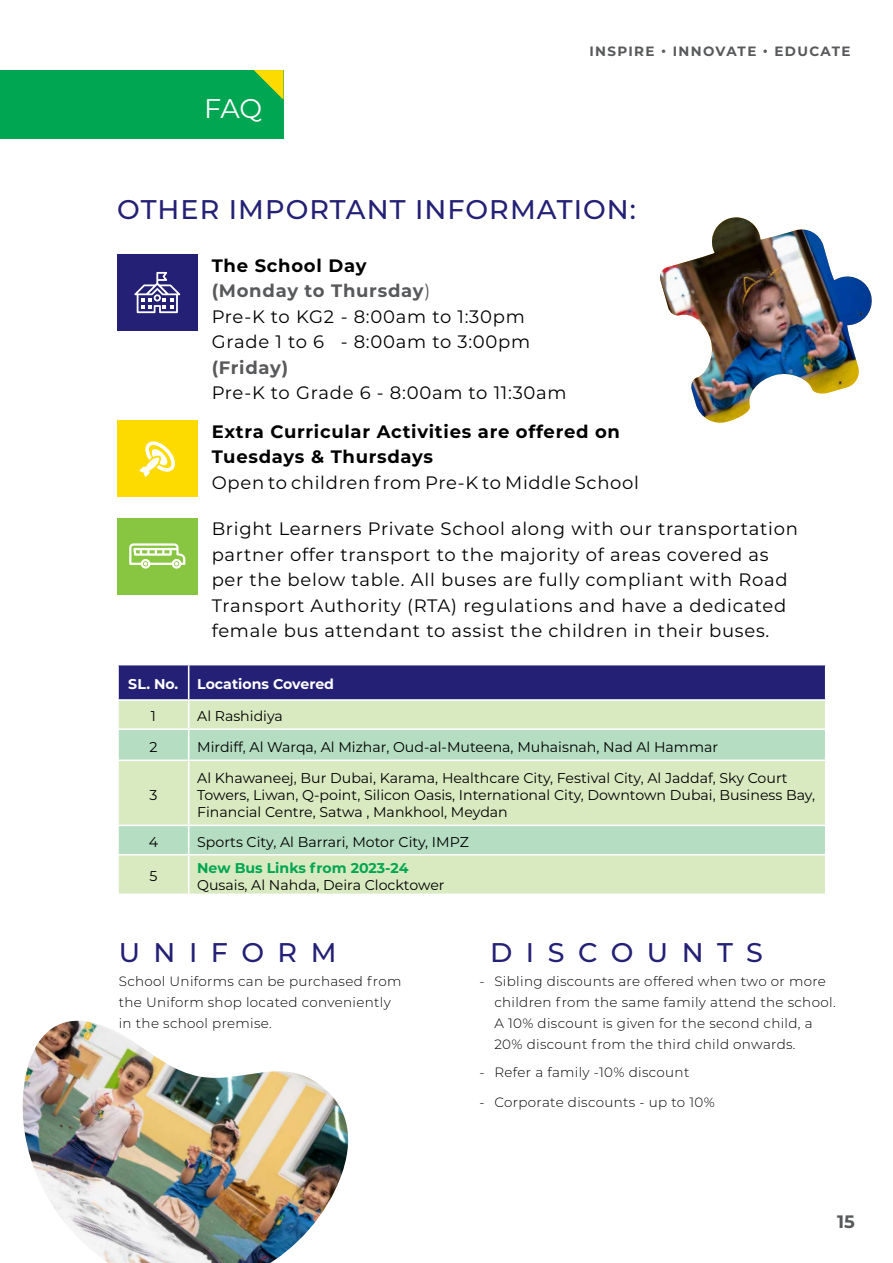
<style>
.page{position:relative;width:893px;height:1263px;background:#fff}
.page>*{position:absolute;margin:0;border:0;box-sizing:border-box;transform-origin:0 0}
.t1{font:500 27px "Montserrat";letter-spacing:.04em;color:#232075}
.t2{font:500 27px "Montserrat";letter-spacing:.5em;color:#232075}
.t3{font:27px "Montserrat";color:#fff}
.t4{font:18px/25.5px "Montserrat";letter-spacing:.04em;color:#000001}
.t5{font:700 18px/25.5px "Montserrat";letter-spacing:.04em;color:#000001}
.t6{font:700 18px "Montserrat";letter-spacing:.035em;color:#58595b}
.t7{font:14.1px/17px "Montserrat";color:#000}
.t8{font:700 14.1px "Montserrat";color:#fff}
.t9{font:700 14.1px "Montserrat";color:#00a651}
.t10{font:300 13.5px/21px "Montserrat";letter-spacing:.025em;color:#000}
.t11{font:700 13.5px "Montserrat";letter-spacing:.1em;color:#58595b}
.s1{font-weight:700}
.s2{font-weight:700;color:#58595b}
.s3{color:#58595b}
</style>
<div class="page">
<div style="left:117px;top:254px;width:81px;height:77px;background:#232075"></div>
<div style="left:0;top:70px;width:283px;height:69px;background:#00a651"></div>
<svg style="left:254px;top:70px;width:29px;height:30px"></svg>
<div style="left:117px;top:420px;width:81px;height:77px;background:#fddb00"></div>
<div style="left:117px;top:518px;width:81px;height:76px;background:#88c540"></div>
<svg style="left:140px;top:441px;width:35px;height:36px"></svg>
<svg style="left:129px;top:543px;width:56px;height:26px"></svg>
<div style="left:119px;top:855px;width:706px;height:38px;background:#d9eac1"></div>
<svg style="left:119px;top:761px;width:706px;height:93px;background:#cde6c1"></svg>
<svg style="left:118px;top:665px;width:708px;height:94px;background:#8e9ea8"></svg>
<hr style="left:188px;top:761px;width:1px;height:63px;background:#fff">
<hr style="left:117px;top:824px;width:72px;height:2px;background:#fff">
<hr style="left:189px;top:824px;width:637px;height:2px;background:#fff">
<svg style="left:188px;top:826px;width:1px;height:28px"></svg>
<hr style="left:188px;top:855px;width:1px;height:38px;background:#fff">
<svg style="left:134px;top:272px;width:46px;height:41px"></svg>
<img style="left:659px;top:217px;width:213px;height:206px">
<img style="left:22px;top:1020px;width:327px;height:243px">
<h1 class="t3" style="left:204px;top:89px;width:59px">FAQ</h1>
<p class="t11" style="left:589px;top:41px;width:263px">INSPIRE • INNOVATE • EDUCATE</p>
<h1 class="t1" style="left:117px;top:191px;width:520px">OTHER IMPORTANT INFORMATION:</h1>
<p class="t4" style="left:212px;top:252px;width:320px"><span class="s1">The School Day<br></span><span class="s2">(Monday to Thursday</span><span class="s3">)<br></span>Pre-K to KG2 - 8:00am to 1:30pm<br>Grade 1 to 6 - 8:00am to 3:00pm</p>
<p class="t6" style="left:212px;top:354px;width:78px">(Friday)</p>
<p class="t4" style="left:212px;top:379px;width:356px">Pre-K to Grade 6 - 8:00am to 11:30am</p>
<p class="t5" style="left:212px;top:418px;width:410px">Extra Curricular Activities are offered on<br>Tuesdays &amp; Thursdays</p>
<p class="t4" style="left:212px;top:469px;width:429px">Open to children from Pre-K to Middle School</p>
<p class="t4" style="left:212px;top:515px;width:588px">Bright Learners Private School along with our transportation partner offer transport to the majority of areas covered as per the below table. All buses are fully compliant with Road Transport Authority (RTA) regulations and have a dedicated female bus attendant to assist the children in their buses.</p>
<p class="t8" style="left:128px;top:674px;width:52px">SL. No.</p>
<p class="t8" style="left:197px;top:674px;width:138px">Locations Covered</p>
<p class="t7" style="left:151px;top:707px;width:7px">1</p>
<p class="t7" style="left:197px;top:707px;width:87px">Al Rashidiya</p>
<p class="t7" style="left:149px;top:738px;width:10px">2</p>
<p class="t7" style="left:197px;top:738px;width:522px">Mirdiff, Al Warqa, Al Mizhar, Oud-al-Muteena, Muhaisnah, Nad Al Hammar</p>
<p class="t7" style="left:149px;top:786px;width:9px">3</p>
<p class="t7" style="left:197px;top:769px;width:619px">Al Khawaneej, Bur Dubai, Karama, Healthcare City, Festival City, Al Jaddaf, Sky Court<br>Towers, Liwan, Q-point, Silicon Oasis, International City, Downtown Dubai, Business Bay,<br>Financial Centre, Satwa , Mankhool, Meydan</p>
<p class="t7" style="left:149px;top:833px;width:11px">4</p>
<p class="t7" style="left:197px;top:833px;width:273px">Sports City, Al Barrari, Motor City, IMPZ</p>
<p class="t7" style="left:149px;top:867px;width:10px">5</p>
<p class="t9" style="left:197px;top:858px;width:213px">New Bus Links from 2023-24</p>
<p class="t7" style="left:197px;top:876px;width:249px">Qusais, Al Nahda, Deira Clocktower</p>
<h1 class="t2" style="left:119px;top:934px;width:219px">UNIFORM</h1>
<h1 class="t2" style="left:490px;top:934px;width:274px">DISCOUNTS</h1>
<p class="t10" style="left:119px;top:970px;width:284px">School Uniforms can be purchased from the Uniform shop located conveniently in the school premise.</p>
<p class="t10" style="left:494px;top:970px;width:343px">Sibling discounts are offered when two or more children from the same family attend the school.<br>A 10% discount is given for the second child, a 20% discount from the third child onwards.</p>
<p class="t10" style="left:494px;top:1062px;width:196px">Refer a family -10% discount</p>
<p class="t10" style="left:494px;top:1092px;width:222px">Corporate discounts - up to 10%</p>
<p class="t10" style="left:479px;top:970px;width:7px">-</p>
<p class="t10" style="left:479px;top:1062px;width:7px">-</p>
<p class="t10" style="left:479px;top:1092px;width:7px">-</p>
<p class="t6" style="left:837px;top:1208px;width:19px">15</p>
</div>
